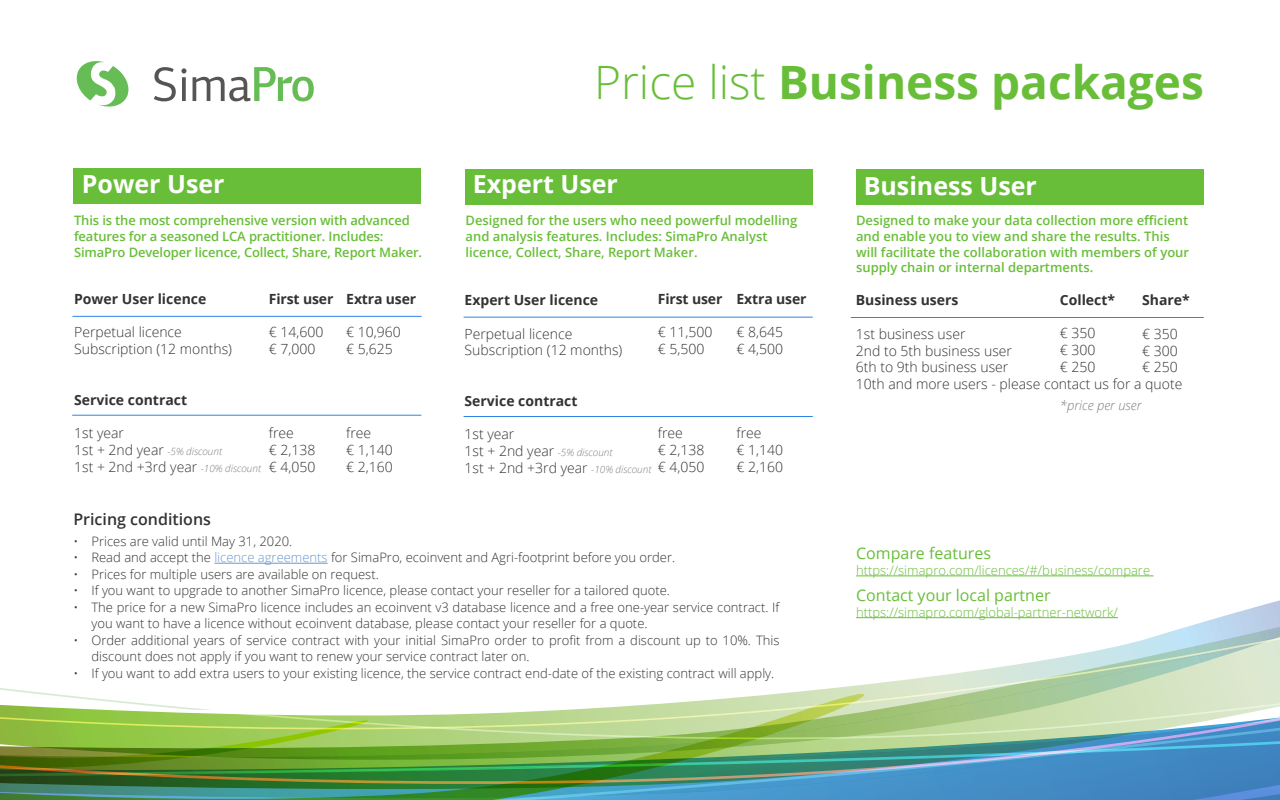
<style>
.page{position:relative;width:1280px;height:800px;background:#fff}
.page>*{position:absolute;margin:0;border:0;box-sizing:border-box;transform-origin:0 0}
.t1{font:700 46px "Open Sans";color:#69be39}
.t2{font:700 25px "Open Sans";color:#fff}
.t3{font:16px "Open Sans";color:#69be39}
.t4{font:600 16px "Open Sans";color:#333}
.t5{font:300 14px/16.8px "Open Sans";color:#333}
.t6{font:700 14px "Open Sans";color:#333}
.t7{font:300 13px/16.5px "Open Sans";color:#333}
.t8{font:600 13px/15.6px "Open Sans";color:#69be39}
.t9{font:300 13px "Open Sans";color:#69be39}
.t10{font:italic 300 13px "Open Sans";color:#808080}
.s1{font-style:italic;font-size:10px;color:#808080}
.s2{font-weight:300}
.s3{color:#6b98cd}
</style>
<div class="page">
<svg style="left:154px;top:67px;width:32px;height:34px"></svg>
<svg style="left:193px;top:67px;width:121px;height:34px"></svg>
<svg style="left:76px;top:61px;width:53px;height:46px"></svg>
<img style="left:0;top:729px;width:1280px;height:71px">
<svg style="left:0;top:600px;width:1280px;height:129px"></svg>
<hr style="left:214px;top:563px;width:114px;height:1px;background:#6b98cd">
<hr style="left:856px;top:576px;width:297px;height:1px;background:#69be39">
<hr style="left:856px;top:617px;width:262px;height:1px;background:#69be39">
<div style="left:856px;top:169px;width:348px;height:36px;background:#69be39"></div>
<div style="left:466px;top:169px;width:347px;height:36px;background:#69be39"></div>
<div style="left:73px;top:168px;width:348px;height:36px;background:#69be39"></div>
<hr style="left:464px;top:317px;width:349px;height:1px;background:#2d84e8">
<hr style="left:464px;top:416px;width:349px;height:1px;background:#2d84e8">
<hr style="left:72px;top:316px;width:350px;height:1px;background:#2d84e8">
<hr style="left:72px;top:415px;width:349px;height:1px;background:#2d84e8">
<hr style="left:851px;top:317px;width:353px;height:1px;background:#2d84e8">
<h2 class="t2" style="left:82px;top:167px;width:144px">Power User</h2>
<p class="t8" style="left:74px;top:213px;width:350px">This is the most comprehensive version with advanced features for a seasoned LCA practitioner. Includes:<br>SimaPro Developer licence, Collect, Share, Report Maker.</p>
<p class="t6" style="left:74px;top:289px;width:134px">Power User licence</p>
<p class="t5" style="left:74px;top:324px;width:159px">Perpetual licence<br>Subscription (12 months)</p>
<p class="t6" style="left:74px;top:390px;width:114px">Service contract</p>
<p class="t5" style="left:74px;top:424px;width:188px">1st year<br>1st + 2nd year <span class="s1">-5% discount<br></span>1st + 2nd +3rd year <span class="s1">-10% discount</span></p>
<p class="t6" style="left:269px;top:289px;width:66px">First user</p>
<p class="t5" style="left:269px;top:324px;width:56px">€ 14,600 € 7,000</p>
<p class="t5" style="left:269px;top:424px;width:48px">free<br>€ 2,138 € 4,050</p>
<p class="t6" style="left:346px;top:289px;width:71px">Extra user</p>
<p class="t5" style="left:346px;top:324px;width:56px">€ 10,960 € 5,625</p>
<p class="t5" style="left:346px;top:424px;width:48px">free<br>€ 1,140 € 2,160</p>
<h1 class="t1" style="left:594px;top:50px;width:611px"><span class="s2">Price list</span> Business packages</h1>
<h2 class="t2" style="left:473px;top:167px;width:147px">Expert User</h2>
<h2 class="t2" style="left:864px;top:169px;width:175px">Business User</h2>
<p class="t8" style="left:466px;top:213px;width:333px">Designed for the users who need powerful modelling and analysis features. Includes: SimaPro Analyst licence, Collect, Share, Report Maker.</p>
<p class="t8" style="left:856px;top:213px;width:335px">Designed to make your data collection more efficient and enable you to view and share the results. This will facilitate the collaboration with members of your supply chain or internal departments.</p>
<p class="t6" style="left:658px;top:289px;width:66px">First user</p>
<p class="t5" style="left:658px;top:324px;width:56px">€ 11,500 € 5,500</p>
<p class="t6" style="left:465px;top:290px;width:135px">Expert User licence</p>
<p class="t5" style="left:465px;top:325px;width:159px">Perpetual licence<br>Subscription (12 months)</p>
<p class="t6" style="left:465px;top:391px;width:114px">Service contract</p>
<p class="t5" style="left:465px;top:425px;width:188px">1st year<br>1st + 2nd year <span class="s1">-5% discount<br></span>1st + 2nd +3rd year <span class="s1">-10% discount</span></p>
<p class="t5" style="left:658px;top:424px;width:48px">free<br>€ 2,138 € 4,050</p>
<p class="t6" style="left:737px;top:289px;width:71px">Extra user</p>
<p class="t5" style="left:737px;top:324px;width:48px">€ 8,645 € 4,500</p>
<p class="t5" style="left:737px;top:424px;width:48px">free<br>€ 1,140 € 2,160</p>
<p class="t6" style="left:1060px;top:290px;width:57px">Collect*</p>
<p class="t5" style="left:1060px;top:325px;width:37px;text-align:justify">€ 350 € 300 € 250</p>
<p class="t10" style="left:1060px;top:396px;width:83px">*price per user</p>
<p class="t6" style="left:856px;top:290px;width:104px">Business users</p>
<p class="t5" style="left:856px;top:325px;width:328px">1st business user<br>2nd to 5th business user<br>6th to 9th business user<br>10th and more users - please contact us for a quote</p>
<p class="t6" style="left:1142px;top:290px;width:49px">Share*</p>
<p class="t5" style="left:1142px;top:325px;width:37px;text-align:justify">€ 350 € 300 € 250</p>
<p class="t4" style="left:73px;top:508px;width:139px">Pricing conditions</p>
<p class="t7" style="left:73px;top:532px;width:220px">• Prices are valid until May 31, 2020.</p>
<p class="t7" style="left:73px;top:549px;width:603px">• Read and accept the <span class="s3">licence agreements</span> for SimaPro, ecoinvent and Agri-footprint before you order.</p>
<p class="t7" style="left:73px;top:565px;width:307px">• Prices for multiple users are available on request.</p>
<p class="t7" style="left:73px;top:582px;width:598px">• If you want to upgrade to another SimaPro licence, please contact your reseller for a tailored quote.</p>
<p class="t7" style="left:91px;top:598px;width:689px;text-indent:-18px">• The price for a new SimaPro licence includes an ecoinvent v3 database licence and a free one-year service contract. If you want to have a licence without ecoinvent database, please contact your reseller for a quote.</p>
<p class="t7" style="left:91px;top:631px;width:690px;text-indent:-18px">• Order additional years of service contract with your initial SimaPro order to profit from a discount up to 10%. This discount does not apply if you want to renew your service contract later on.</p>
<p class="t7" style="left:73px;top:664px;width:702px">• If you want to add extra users to your existing licence, the service contract end-date of the existing contract will apply.</p>
<p class="t3" style="left:856px;top:543px;width:136px">Compare features</p>
<p class="t9" style="left:856px;top:561px;width:296px">https://simapro.com/licences/#/business/compare</p>
<p class="t3" style="left:856px;top:584px;width:196px">Contact your local partner</p>
<p class="t9" style="left:856px;top:603px;width:263px">https://simapro.com/global-partner-network/</p>
</div>
